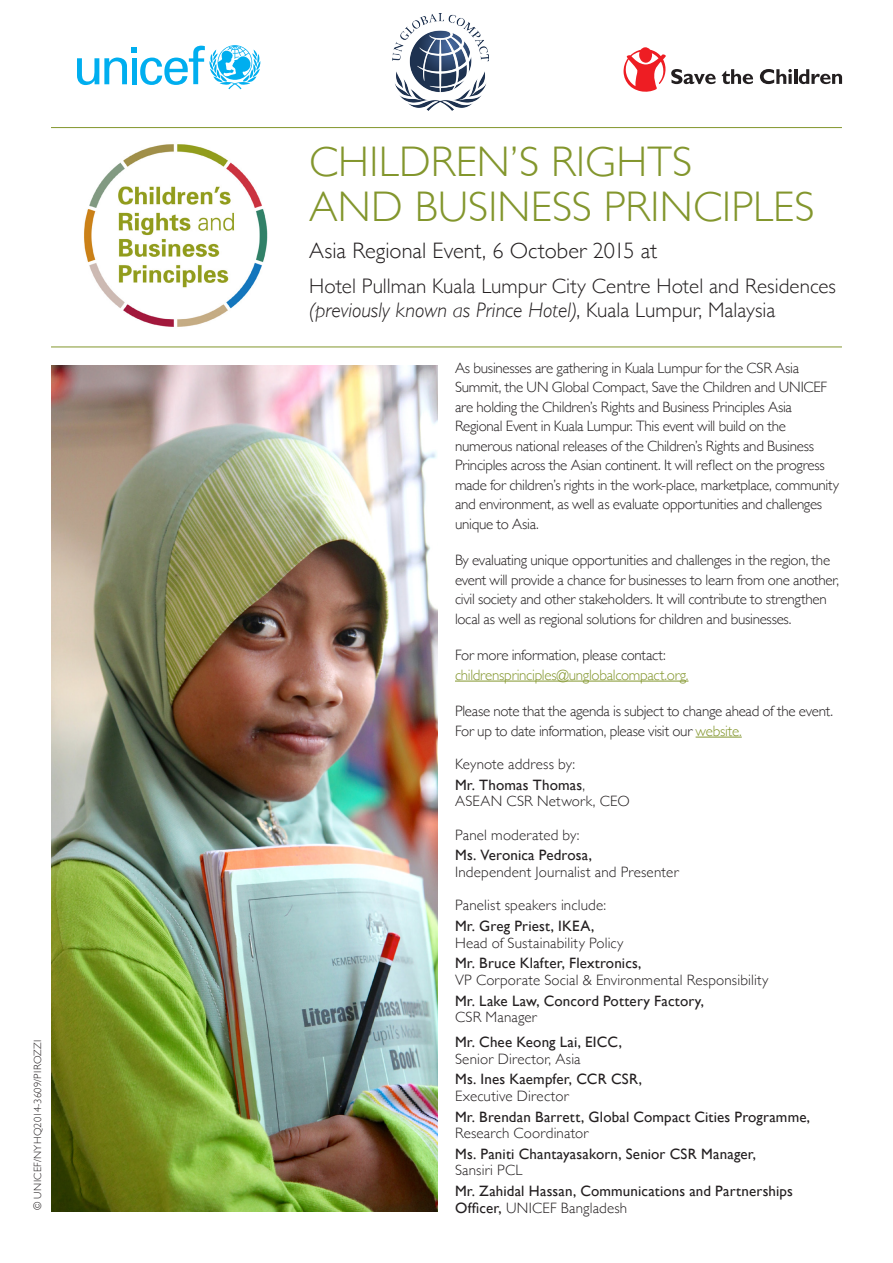
<style>
.page{position:relative;width:893px;height:1263px;background:#fff}
.page>*{position:absolute;margin:0;border:0;box-sizing:border-box;transform-origin:0 0}
.NUMBERS{font:300 42.75px/44.7px "Gill Sans";letter-spacing:.005em;color:#83962d}
.NUMBERS-2{font:300 22.35px "Gill Sans";color:#231f20}
.NUMBERS-3{font:300 21px/24px "Gill Sans";color:#231f20}
.NUMBERS-4{font:300 15px/19.5px "Gill Sans";letter-spacing:-.02em;color:#231f20}
.NUMBERS-5{font:15px/16.5px "Gill Sans";letter-spacing:.01em;color:#231f20}
.NUMBERS-6{font:300 15px/16.5px "Gill Sans";letter-spacing:.01em;color:#231f20}
.NUMBERS-7{font:300 15px/19.5px "Gill Sans";letter-spacing:-.02em;color:#83962d}
.NUMBERS-8{font:300 15px/16.5px "Gill Sans";letter-spacing:.015em;color:#231f20}
.NUMBERS-9{font:300 10.5px "Gill Sans";letter-spacing:.03em;color:#231f20}
.s1{font-style:italic}
.s2{color:#231f20}
.s3{color:#83962d}
.s4{font-weight:400}
.s5{font-weight:300}
</style>
<div class="page">
<img style="left:51px;top:366px;width:387px;height:846px">
<hr style="left:455px;top:681px;width:233px;height:1px;background:#83962d">
<hr style="left:696px;top:737px;width:46px;height:1px;background:#83962d">
<svg style="left:77px;top:45px;width:183px;height:44px"></svg>
<svg style="left:722px;top:69px;width:31px;height:15px"></svg>
<svg style="left:760px;top:69px;width:32px;height:15px"></svg>
<hr style="left:794px;top:69px;width:3px;height:15px;background:#231f20">
<svg style="left:799px;top:69px;width:43px;height:15px"></svg>
<svg style="left:623px;top:47px;width:93px;height:45px"></svg>
<img style="left:59px;top:144px;width:229px;height:203px">
<img style="left:393px;top:14px;width:96px;height:97px">
<hr style="left:51px;top:127px;width:791px;height:1px;background:#83962d">
<hr style="left:51px;top:347px;width:791px;height:1px;background:#83962d">
<p class="NUMBERS-9" style="left:30px;top:1210px;width:172px;rotate:-90deg">© UNICEF/NYHQ2014-3609/PIROZZI</p>
<p class="NUMBERS" style="left:309px;top:138px;width:507px">CHILDREN’S RIGHTS<br>AND BUSINESS PRINCIPLES</p>
<p class="NUMBERS-2" style="left:309px;top:233px;width:350px">Asia Regional Event, 6 October 2015 at</p>
<p class="NUMBERS-3" style="left:309px;top:273px;width:528px">Hotel Pullman Kuala Lumpur City Centre Hotel and Residences <span class="s1">(previously known as Prince Hotel)</span>, Kuala Lumpur, Malaysia</p>
<p class="NUMBERS-4" style="left:455px;top:357px;width:386px">As businesses are gathering in Kuala Lumpur for the CSR Asia Summit, the UN Global Compact, Save the Children and UNICEF are holding the Children’s Rights and Business Principles Asia Regional Event in Kuala Lumpur. This event will build on the numerous national releases of the Children’s Rights and Business Principles across the Asian continent. It will reflect on the progress made for children’s rights in the work-place, marketplace, community and environment, as well as evaluate opportunities and challenges unique to Asia.</p>
<p class="NUMBERS-4" style="left:455px;top:550px;width:385px">By evaluating unique opportunities and challenges in the region, the event will provide a chance for businesses to learn from one another, civil society and other stakeholders. It will contribute to strengthen local as well as regional solutions for children and businesses.</p>
<p class="NUMBERS-7" style="left:455px;top:645px;width:235px"><span class="s2">For more information, please contact: </span>childrensprinciples@unglobalcompact.org.</p>
<p class="NUMBERS-4" style="left:455px;top:701px;width:379px">Please note that the agenda is subject to change ahead of the event.<br>For up to date information, please visit our <span class="s3">website.</span></p>
<p class="NUMBERS-6" style="left:455px;top:755px;width:122px">Keynote address by:</p>
<p class="NUMBERS-8" style="left:455px;top:776px;width:176px"><span class="s4">Mr. Thomas Thomas</span>,<br>ASEAN CSR Network, CEO</p>
<p class="NUMBERS-6" style="left:455px;top:826px;width:126px">Panel moderated by:</p>
<p class="NUMBERS-6" style="left:455px;top:846px;width:225px"><span class="s4">Ms. Veronica Pedrosa,<br></span>Independent Journalist and Presenter</p>
<p class="NUMBERS-6" style="left:455px;top:896px;width:153px">Panelist speakers include:</p>
<p class="NUMBERS-6" style="left:455px;top:917px;width:170px"><span class="s4">Mr. Greg Priest, IKEA,<br></span>Head of Sustainability Policy</p>
<p class="NUMBERS-6" style="left:455px;top:954px;width:315px"><span class="s4">Mr. Bruce Klafter, Flextronics,<br></span>VP Corporate Social &amp; Environmental Responsibility</p>
<p class="NUMBERS-5" style="left:455px;top:992px;width:251px">Mr. Lake Law, Concord Pottery Factory,<br><span class="s5">CSR Manager</span></p>
<p class="NUMBERS-5" style="left:455px;top:1034px;width:168px">Mr. Chee Keong Lai, EICC,<br><span class="s5">Senior Director, Asia</span></p>
<p class="NUMBERS-5" style="left:455px;top:1071px;width:189px">Ms. Ines Kaempfer, CCR CSR,<br><span class="s5">Executive Director</span></p>
<p class="NUMBERS-5" style="left:455px;top:1108px;width:357px">Mr. Brendan Barrett, Global Compact Cities Programme,<br><span class="s5">Research Coordinator</span></p>
<p class="NUMBERS-5" style="left:455px;top:1145px;width:303px">Ms. Paniti Chantayasakorn, Senior CSR Manager,<br><span class="s5">Sansiri PCL</span></p>
<p class="NUMBERS-5" style="left:455px;top:1183px;width:340px">Mr. Zahidal Hassan, Communications and Partnerships<br>Officer, <span class="s5">UNICEF Bangladesh</span></p>
</div>
